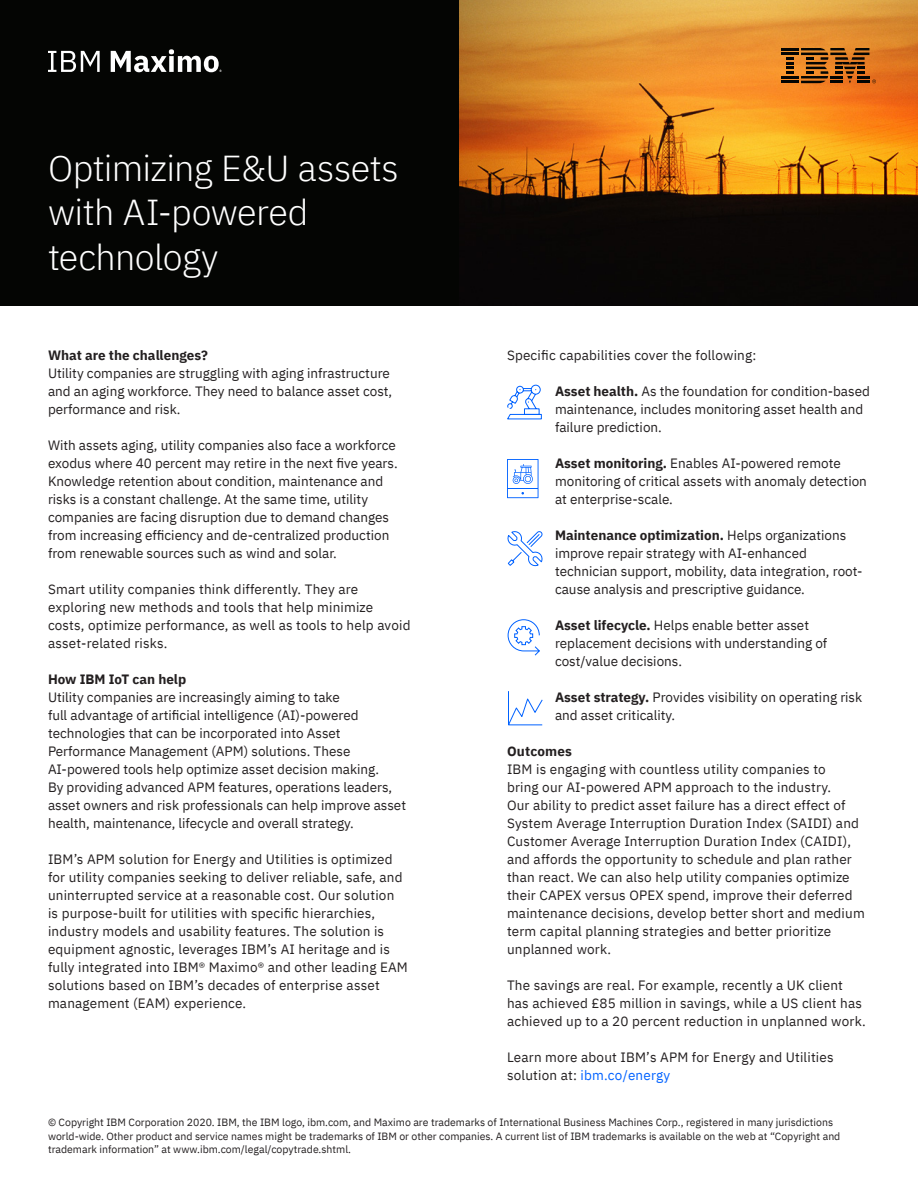
<style>
.page{position:relative;width:918px;height:1188px;background:#fff}
.page>*{position:absolute;margin:0;border:0;box-sizing:border-box;transform-origin:0 0}
.T1{font:300 36px "IBM Plex Sans";letter-spacing:-.015em;color:#fff}
.Body{font:13.5px/18px "IBM Plex Sans";letter-spacing:.015em;color:#231f20}
.body-pictogram-inden{font:13.5px/18px "IBM Plex Sans";color:#231f20}
.Body-2{font:700 13.5px "IBM Plex Sans";color:#231f20}
.legal-copy{font:10.5px/13.5px "IBM Plex Sans";color:#231f20}
.s1{font-weight:700}
.s2{color:#0062ff}
</style>
<div class="page">
<div style="left:0;top:0;width:918px;height:306px;background:#040503"></div>
<img style="left:459px;top:0;width:459px;height:217px">
<svg style="left:48px;top:49px;width:174px;height:23px"></svg>
<svg style="left:782px;top:48px;width:94px;height:35px"></svg>
<svg style="left:507px;top:384px;width:35px;height:36px"></svg>
<svg style="left:507px;top:531px;width:36px;height:36px"></svg>
<svg style="left:507px;top:619px;width:33px;height:37px"></svg>
<svg style="left:508px;top:691px;width:35px;height:35px"></svg>
<svg style="left:507px;top:459px;width:32px;height:39px"></svg>
<p class="T1" style="left:48px;top:141px;width:352px">Optimizing E&amp;U assets</p>
<p class="T1" style="left:48px;top:185px;width:262px">with AI-powered</p>
<p class="T1" style="left:48px;top:230px;width:172px">technology</p>
<p class="Body-2" style="left:48px;top:345px;width:161px">What are the challenges?</p>
<p class="Body" style="left:48px;top:363px;width:346px">Utility companies are struggling with aging infrastructure and an aging workforce. They need to balance asset cost, performance and risk.</p>
<p class="Body" style="left:48px;top:435px;width:351px">With assets aging, utility companies also face a workforce exodus where 40 percent may retire in the next five years.</p>
<p class="Body" style="left:48px;top:471px;width:343px">Knowledge retention about condition, maintenance and risks is a constant challenge. At the same time, utility companies are facing disruption due to demand changes from increasing efficiency and de-centralized production from renewable sources such as wind and solar.</p>
<p class="Body" style="left:48px;top:579px;width:364px">Smart utility companies think differently. They are exploring new methods and tools that help minimize costs, optimize performance, as well as tools to help avoid asset-related risks.</p>
<p class="Body-2" style="left:48px;top:668px;width:140px">How IBM IoT can help</p>
<p class="Body" style="left:48px;top:687px;width:360px">Utility companies are increasingly aiming to take<br>full advantage of artificial intelligence (AI)-powered technologies that can be incorporated into Asset Performance Management (APM) solutions. These AI‑powered tools help optimize asset decision making.<br>By providing advanced APM features, operations leaders, asset owners and risk professionals can help improve asset health, maintenance, lifecycle and overall strategy.</p>
<p class="Body" style="left:48px;top:849px;width:361px">IBM’s APM solution for Energy and Utilities is optimized for utility companies seeking to deliver reliable, safe, and uninterrupted service at a reasonable cost. Our solution<br>is purpose-built for utilities with specific hierarchies, industry models and usability features. The solution is equipment agnostic, leverages IBM’s AI heritage and is fully integrated into IBM® Maximo® and other leading EAM solutions based on IBM’s decades of enterprise asset management (EAM) experience.</p>
<p class="Body" style="left:507px;top:345px;width:251px">Specific capabilities cover the following:</p>
<p class="body-pictogram-inden" style="left:555px;top:381px;width:317px"><span class="s1">Asset health.</span> As the foundation for condition‑based maintenance, includes monitoring asset health and failure prediction.</p>
<p class="body-pictogram-inden" style="left:555px;top:453px;width:313px"><span class="s1">Asset monitoring.</span> Enables AI-powered remote monitoring of critical assets with anomaly detection at enterprise‑scale.</p>
<p class="body-pictogram-inden" style="left:555px;top:525px;width:309px"><span class="s1">Maintenance optimization.</span> Helps organizations improve repair strategy with AI-enhanced technician support, mobility, data integration, root&shy;cause analysis and prescriptive guidance.</p>
<p class="body-pictogram-inden" style="left:555px;top:615px;width:274px"><span class="s1">Asset lifecycle.</span> Helps enable better asset replacement decisions with understanding of cost/value decisions.</p>
<p class="body-pictogram-inden" style="left:555px;top:687px;width:309px"><span class="s1">Asset strategy.</span> Provides visibility on operating risk and asset criticality.</p>
<p class="Body" style="left:507px;top:741px;width:359px"><span class="s1">Outcomes<br></span>IBM is engaging with countless utility companies to<br>bring our AI-powered APM approach to the industry.<br>Our ability to predict asset failure has a direct effect of System Average Interruption Duration Index (SAIDI) and Customer Average Interruption Duration Index (CAIDI), and affords the opportunity to schedule and plan rather than react. We can also help utility companies optimize their CAPEX versus OPEX spend, improve their deferred maintenance decisions, develop better short and medium term capital planning strategies and better prioritize unplanned work.</p>
<p class="Body" style="left:507px;top:975px;width:360px">The savings are real. For example, recently a UK client has achieved £85 million in savings, while a US client has achieved up to a 20 percent reduction in unplanned work.</p>
<p class="Body" style="left:507px;top:1047px;width:328px">Learn more about IBM’s APM for Energy and Utilities solution at: <span class="s2">ibm.co/energy</span></p>
<p class="legal-copy" style="left:48px;top:1115px;width:794px">© Copyright IBM Corporation 2020. IBM, the IBM logo, ibm.com, and Maximo are trademarks of International Business Machines Corp., registered in many jurisdictions world‑wide. Other product and service names might be trademarks of IBM or other companies. A current list of IBM trademarks is available on the web at “Copyright and trademark information” at www.ibm.com/legal/copytrade.shtml.</p>
</div>
